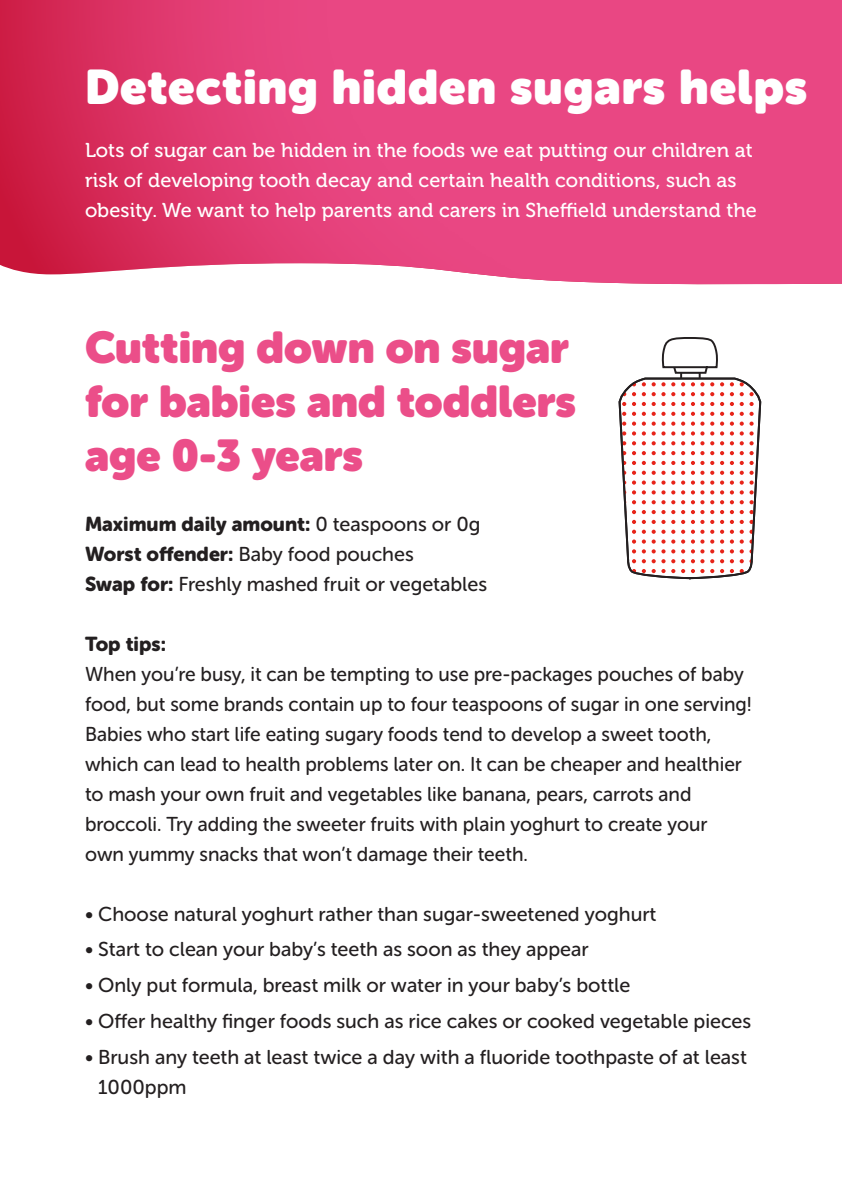
<style>
.page{position:relative;width:842px;height:1191px;background:#fff}
.page>*{position:absolute;margin:0;border:0;box-sizing:border-box;transform-origin:0 0}
.t1{font:48px "Museo Sans Rounded";letter-spacing:.02em;color:#fff}
.t2{font:44px/54px "Museo Sans Rounded";color:#eb4e89}
.t3{font:20px/30px "Museo Sans Rounded 500";color:#231f20}
.t4{font:20px/30px "Museo 500";letter-spacing:.005em;color:#fff}
.t5{font:20px "Museo Sans Rounded 900";color:#231f20}
.s1{font-family:"Museo Sans Rounded 500"}
.s2{font-family:"Museo Sans Rounded 900"}
</style>
<div class="page">
<svg style="left:0;top:0;width:842px;height:285px;background:#e4467c"></svg>
<svg style="left:618px;top:337px;width:144px;height:243px"></svg>
<h1 class="t1" style="left:85px;top:59px;width:724px">Detecting hidden sugars helps</h1>
<p class="t4" style="left:85px;top:135px;width:673px">Lots of sugar can be hidden in the foods we eat putting our children at risk of developing tooth decay and certain health conditions, such as obesity. We want to help parents and carers in Sheffield understand the</p>
<h2 class="t2" style="left:85px;top:320px;width:492px">Cutting down on sugar for babies and toddlers age 0-3 years</h2>
<p class="t5" style="left:85px;top:512px;width:397px">Maximum daily amount: <span class="s1">0 teaspoons or 0g</span></p>
<p class="t3" style="left:85px;top:539px;width:404px"><span class="s2">Worst offender:</span> Baby food pouches<br><span class="s2">Swap for:</span> Freshly mashed fruit or vegetables</p>
<p class="t5" style="left:85px;top:632px;width:83px">Top tips:</p>
<p class="t3" style="left:85px;top:659px;width:668px">When you’re busy, it can be tempting to use pre-packages pouches of baby food, but some brands contain up to four teaspoons of sugar in one serving!<br>Babies who start life eating sugary foods tend to develop a sweet tooth, which can lead to health problems later on. It can be cheaper and healthier to mash your own fruit and vegetables like banana, pears, carrots and broccoli. Try adding the sweeter fruits with plain yoghurt to create your<br>own yummy snacks that won’t damage their teeth.</p>
<p class="t3" style="left:85px;top:899px;width:573px">• Choose natural yoghurt rather than sugar-sweetened yoghurt</p>
<p class="t3" style="left:85px;top:934px;width:505px">• Start to clean your baby’s teeth as soon as they appear</p>
<p class="t3" style="left:85px;top:970px;width:547px">• Only put formula, breast milk or water in your baby’s bottle</p>
<p class="t3" style="left:85px;top:1006px;width:668px">• Offer healthy finger foods such as rice cakes or cooked vegetable pieces</p>
<p class="t3" style="left:98px;top:1041px;width:650px;text-indent:-13px">• Brush any teeth at least twice a day with a fluoride toothpaste of at least<br>1000ppm</p>
</div>
